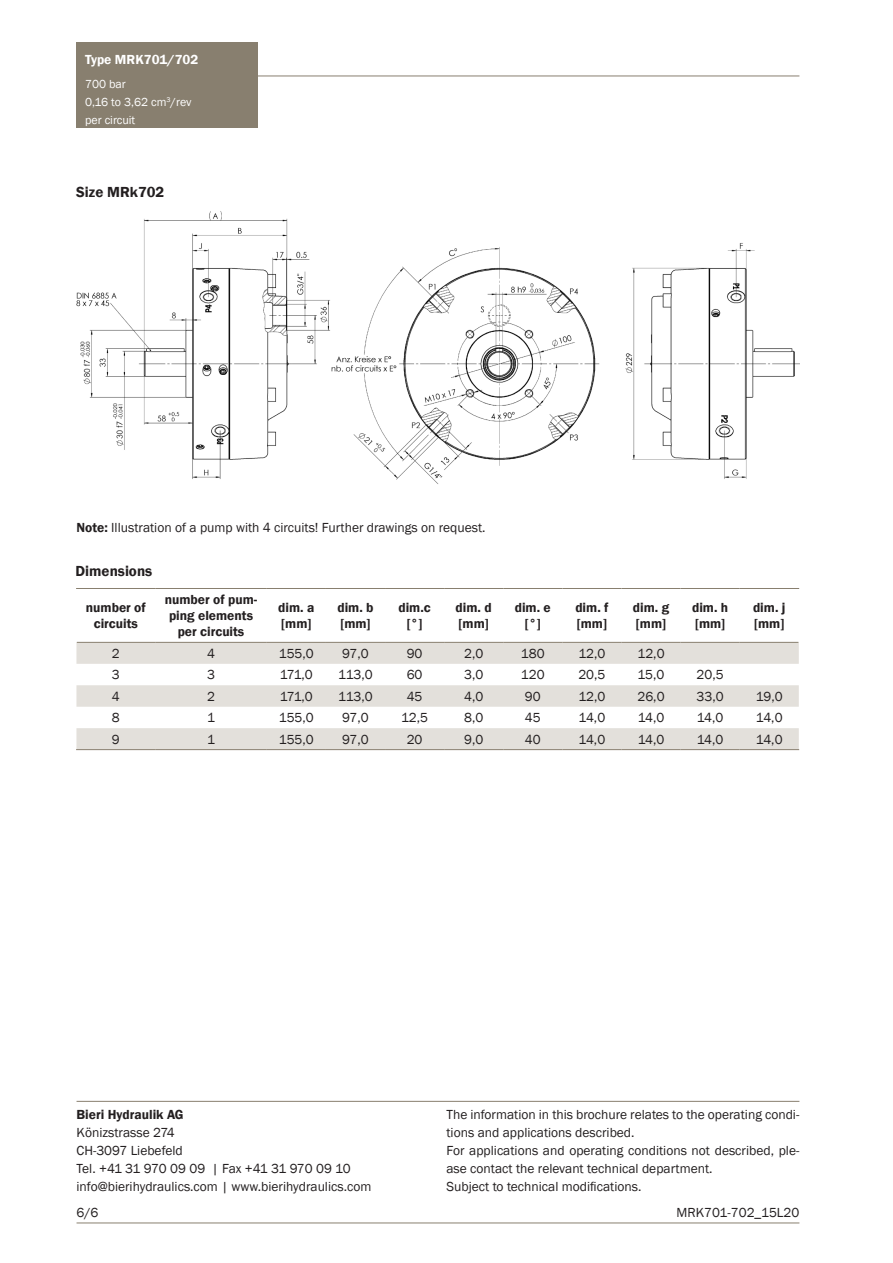
<style>
.page{position:relative;width:893px;height:1263px;background:#fff}
.page>*{position:absolute;margin:0;border:0;box-sizing:border-box;transform-origin:0 0}
._05_Untertitel{font:600 15px "Franklin Gothic";color:#231f20}
._07_Grundtext{font:13.5px/18px "Franklin Gothic";color:#231f20}
._07_2_Grundtext_Tabe{font:13.5px "Franklin Gothic";letter-spacing:-.01em;color:#231f20}
._10_Titel_Tabelle{font:600 13.5px/16.2px "Franklin Gothic";color:#231f20;text-align:center}
._11_Titel_Tabelle_Ti{font:13.5px "Franklin Gothic";color:#231f20}
.t1{font:600 13.5px "Franklin Gothic";color:#fff}
.t2{font:12px/18px "Franklin Gothic";color:#fff}
.s1{font-weight:600}
</style>
<div class="page">
<div style="left:77px;top:42px;width:181px;height:34px;background:#887f6f"></div>
<div style="left:77px;top:76px;width:181px;height:52px;background:#887f6f"></div>
<hr style="left:258px;top:76px;width:541px;height:1px;background:#887f6f">
<hr style="left:77px;top:1101px;width:722px;height:1px;background:#887f6f">
<hr style="left:77px;top:1222px;width:722px;height:1px;background:#887f6f">
<img style="left:77px;top:211px;width:723px;height:273px">
<svg style="left:76px;top:642px;width:723px;height:107px;fill:#e3e0db"></svg>
<hr style="left:76px;top:588px;width:79px;height:1px;background:#887f6f">
<hr style="left:155px;top:588px;width:112px;height:1px;background:#887f6f">
<hr style="left:267px;top:588px;width:59px;height:1px;background:#887f6f">
<hr style="left:326px;top:588px;width:59px;height:1px;background:#887f6f">
<hr style="left:77px;top:642px;width:78px;height:1px;background:#887f6f">
<hr style="left:155px;top:642px;width:112px;height:1px;background:#887f6f">
<hr style="left:267px;top:642px;width:59px;height:1px;background:#887f6f">
<hr style="left:326px;top:642px;width:59px;height:1px;background:#887f6f">
<hr style="left:385px;top:642px;width:59px;height:1px;background:#887f6f">
<hr style="left:444px;top:642px;width:59px;height:1px;background:#887f6f">
<hr style="left:503px;top:642px;width:59px;height:1px;background:#887f6f">
<hr style="left:562px;top:642px;width:59px;height:1px;background:#887f6f">
<hr style="left:621px;top:642px;width:60px;height:1px;background:#887f6f">
<hr style="left:681px;top:642px;width:59px;height:1px;background:#887f6f">
<hr style="left:740px;top:642px;width:58px;height:1px;background:#887f6f">
<hr style="left:444px;top:588px;width:59px;height:1px;background:#887f6f">
<hr style="left:503px;top:588px;width:59px;height:1px;background:#887f6f">
<hr style="left:562px;top:588px;width:59px;height:1px;background:#887f6f">
<hr style="left:621px;top:588px;width:60px;height:1px;background:#887f6f">
<hr style="left:681px;top:588px;width:59px;height:1px;background:#887f6f">
<hr style="left:740px;top:588px;width:59px;height:1px;background:#887f6f">
<hr style="left:385px;top:588px;width:59px;height:1px;background:#887f6f">
<hr style="left:76px;top:749px;width:79px;height:1px;background:#887f6f">
<hr style="left:155px;top:749px;width:112px;height:1px;background:#887f6f">
<hr style="left:267px;top:749px;width:59px;height:1px;background:#887f6f">
<hr style="left:326px;top:749px;width:59px;height:1px;background:#887f6f">
<hr style="left:385px;top:749px;width:59px;height:1px;background:#887f6f">
<hr style="left:444px;top:749px;width:59px;height:1px;background:#887f6f">
<hr style="left:503px;top:749px;width:59px;height:1px;background:#887f6f">
<hr style="left:562px;top:749px;width:59px;height:1px;background:#887f6f">
<hr style="left:621px;top:749px;width:60px;height:1px;background:#887f6f">
<hr style="left:681px;top:749px;width:59px;height:1px;background:#887f6f">
<hr style="left:740px;top:749px;width:59px;height:1px;background:#887f6f">
<p class="t1" style="left:85px;top:51px;width:115px">Type MRK701/702</p>
<p class="t2" style="left:85px;top:75px;width:108px">700 bar<br>0,16 to 3,62 cm<sup>3</sup>/rev per circuit</p>
<p class="_05_Untertitel" style="left:76px;top:183px;width:90px">Size MRk702</p>
<p class="_07_Grundtext" style="left:77px;top:518px;width:410px"><span class="s1">Note:</span> Illustration of a pump with 4 circuits! Further drawings on request.</p>
<p class="_05_Untertitel" style="left:76px;top:562px;width:78px">Dimensions</p>
<p class="_10_Titel_Tabelle" style="left:86px;top:600px;width:62px">number of circuits</p>
<p class="_10_Titel_Tabelle" style="left:165px;top:591px;width:94px">number of pum&shy;ping elements per circuits</p>
<p class="_10_Titel_Tabelle" style="left:278px;top:600px;width:38px">dim. a</p>
<p class="_10_Titel_Tabelle" style="left:281px;top:616px;width:32px">[mm]</p>
<p class="_10_Titel_Tabelle" style="left:337px;top:600px;width:38px">dim. b</p>
<p class="_10_Titel_Tabelle" style="left:340px;top:616px;width:32px">[mm]</p>
<p class="_10_Titel_Tabelle" style="left:398px;top:600px;width:34px">dim.c</p>
<p class="_10_Titel_Tabelle" style="left:407px;top:616px;width:17px">[°]</p>
<p class="_10_Titel_Tabelle" style="left:456px;top:600px;width:38px">dim. d</p>
<p class="_10_Titel_Tabelle" style="left:459px;top:616px;width:32px">[mm]</p>
<p class="_10_Titel_Tabelle" style="left:515px;top:600px;width:38px">dim. e</p>
<p class="_10_Titel_Tabelle" style="left:525px;top:616px;width:17px">[°]</p>
<p class="_10_Titel_Tabelle" style="left:575px;top:600px;width:35px">dim. f</p>
<p class="_10_Titel_Tabelle" style="left:577px;top:616px;width:32px">[mm]</p>
<p class="_10_Titel_Tabelle" style="left:633px;top:600px;width:38px">dim. g</p>
<p class="_10_Titel_Tabelle" style="left:636px;top:616px;width:32px">[mm]</p>
<p class="_10_Titel_Tabelle" style="left:692px;top:600px;width:38px">dim. h</p>
<p class="_10_Titel_Tabelle" style="left:695px;top:616px;width:32px">[mm]</p>
<p class="_10_Titel_Tabelle" style="left:753px;top:600px;width:34px">dim. j</p>
<p class="_10_Titel_Tabelle" style="left:754px;top:616px;width:32px">[mm]</p>
<p class="_07_2_Grundtext_Tabe" style="left:112px;top:645px;width:9px">2</p>
<p class="_07_2_Grundtext_Tabe" style="left:207px;top:645px;width:9px">4</p>
<p class="_07_2_Grundtext_Tabe" style="left:279px;top:645px;width:36px">155,0</p>
<p class="_07_2_Grundtext_Tabe" style="left:342px;top:645px;width:28px">97,0</p>
<p class="_07_2_Grundtext_Tabe" style="left:407px;top:645px;width:17px">90</p>
<p class="_07_2_Grundtext_Tabe" style="left:464px;top:645px;width:21px">2,0</p>
<p class="_07_2_Grundtext_Tabe" style="left:521px;top:645px;width:25px">180</p>
<p class="_07_2_Grundtext_Tabe" style="left:578px;top:645px;width:29px">12,0</p>
<p class="_07_2_Grundtext_Tabe" style="left:637px;top:645px;width:29px">12,0</p>
<p class="_07_2_Grundtext_Tabe" style="left:112px;top:666px;width:9px">3</p>
<p class="_07_2_Grundtext_Tabe" style="left:207px;top:666px;width:9px">3</p>
<p class="_07_2_Grundtext_Tabe" style="left:280px;top:666px;width:34px">171,0</p>
<p class="_07_2_Grundtext_Tabe" style="left:338px;top:666px;width:36px">113,0</p>
<p class="_07_2_Grundtext_Tabe" style="left:407px;top:666px;width:17px">60</p>
<p class="_07_2_Grundtext_Tabe" style="left:464px;top:666px;width:21px">3,0</p>
<p class="_07_2_Grundtext_Tabe" style="left:521px;top:666px;width:25px">120</p>
<p class="_07_2_Grundtext_Tabe" style="left:578px;top:666px;width:29px">20,5</p>
<p class="_07_2_Grundtext_Tabe" style="left:638px;top:666px;width:28px">15,0</p>
<p class="_07_2_Grundtext_Tabe" style="left:697px;top:666px;width:29px">20,5</p>
<p class="_07_2_Grundtext_Tabe" style="left:112px;top:688px;width:9px">4</p>
<p class="_07_2_Grundtext_Tabe" style="left:207px;top:688px;width:9px">2</p>
<p class="_07_2_Grundtext_Tabe" style="left:280px;top:688px;width:34px">171,0</p>
<p class="_07_2_Grundtext_Tabe" style="left:338px;top:688px;width:36px">113,0</p>
<p class="_07_2_Grundtext_Tabe" style="left:407px;top:688px;width:17px">45</p>
<p class="_07_2_Grundtext_Tabe" style="left:464px;top:688px;width:21px">4,0</p>
<p class="_07_2_Grundtext_Tabe" style="left:525px;top:688px;width:17px">90</p>
<p class="_07_2_Grundtext_Tabe" style="left:578px;top:688px;width:29px">12,0</p>
<p class="_07_2_Grundtext_Tabe" style="left:637px;top:688px;width:29px">26,0</p>
<p class="_07_2_Grundtext_Tabe" style="left:697px;top:688px;width:29px">33,0</p>
<p class="_07_2_Grundtext_Tabe" style="left:756px;top:688px;width:28px">19,0</p>
<p class="_07_2_Grundtext_Tabe" style="left:112px;top:709px;width:9px">8</p>
<p class="_07_2_Grundtext_Tabe" style="left:207px;top:709px;width:9px">1</p>
<p class="_07_2_Grundtext_Tabe" style="left:279px;top:709px;width:36px">155,0</p>
<p class="_07_2_Grundtext_Tabe" style="left:342px;top:709px;width:28px">97,0</p>
<p class="_07_2_Grundtext_Tabe" style="left:401px;top:709px;width:29px">12,5</p>
<p class="_07_2_Grundtext_Tabe" style="left:464px;top:709px;width:21px">8,0</p>
<p class="_07_2_Grundtext_Tabe" style="left:525px;top:709px;width:17px">45</p>
<p class="_07_2_Grundtext_Tabe" style="left:579px;top:709px;width:28px">14,0</p>
<p class="_07_2_Grundtext_Tabe" style="left:638px;top:709px;width:28px">14,0</p>
<p class="_07_2_Grundtext_Tabe" style="left:697px;top:709px;width:28px">14,0</p>
<p class="_07_2_Grundtext_Tabe" style="left:756px;top:709px;width:28px">14,0</p>
<p class="_07_2_Grundtext_Tabe" style="left:112px;top:731px;width:9px">9</p>
<p class="_07_2_Grundtext_Tabe" style="left:207px;top:731px;width:9px">1</p>
<p class="_07_2_Grundtext_Tabe" style="left:279px;top:731px;width:36px">155,0</p>
<p class="_07_2_Grundtext_Tabe" style="left:342px;top:731px;width:28px">97,0</p>
<p class="_07_2_Grundtext_Tabe" style="left:407px;top:731px;width:17px">20</p>
<p class="_07_2_Grundtext_Tabe" style="left:464px;top:731px;width:21px">9,0</p>
<p class="_07_2_Grundtext_Tabe" style="left:525px;top:731px;width:17px">40</p>
<p class="_07_2_Grundtext_Tabe" style="left:579px;top:731px;width:28px">14,0</p>
<p class="_07_2_Grundtext_Tabe" style="left:638px;top:731px;width:28px">14,0</p>
<p class="_07_2_Grundtext_Tabe" style="left:697px;top:731px;width:28px">14,0</p>
<p class="_07_2_Grundtext_Tabe" style="left:756px;top:731px;width:28px">14,0</p>
<p class="_10_Titel_Tabelle" style="left:77px;top:1106px;width:109px">Bieri Hydraulik AG</p>
<p class="_07_Grundtext" style="left:77px;top:1123px;width:296px">Könizstrasse 274<br>CH-3097 Liebefeld<br>Tel. +41 31 970 09 09 | Fax +41 31 970 09 10 info@bierihydraulics.com | www.bierihydraulics.com</p>
<p class="_07_Grundtext" style="left:77px;top:1204px;width:23px">6/6</p>
<p class="_11_Titel_Tabelle_Ti" style="left:676px;top:1204px;width:124px">MRK701-702_15L20</p>
<p class="_07_Grundtext" style="left:446px;top:1106px;width:354px">The information in this brochure relates to the operating condi&shy;tions and applications described.<br>For applications and operating conditions not described, ple&shy;ase contact the relevant technical department.<br>Subject to technical modifications.</p>
</div>
